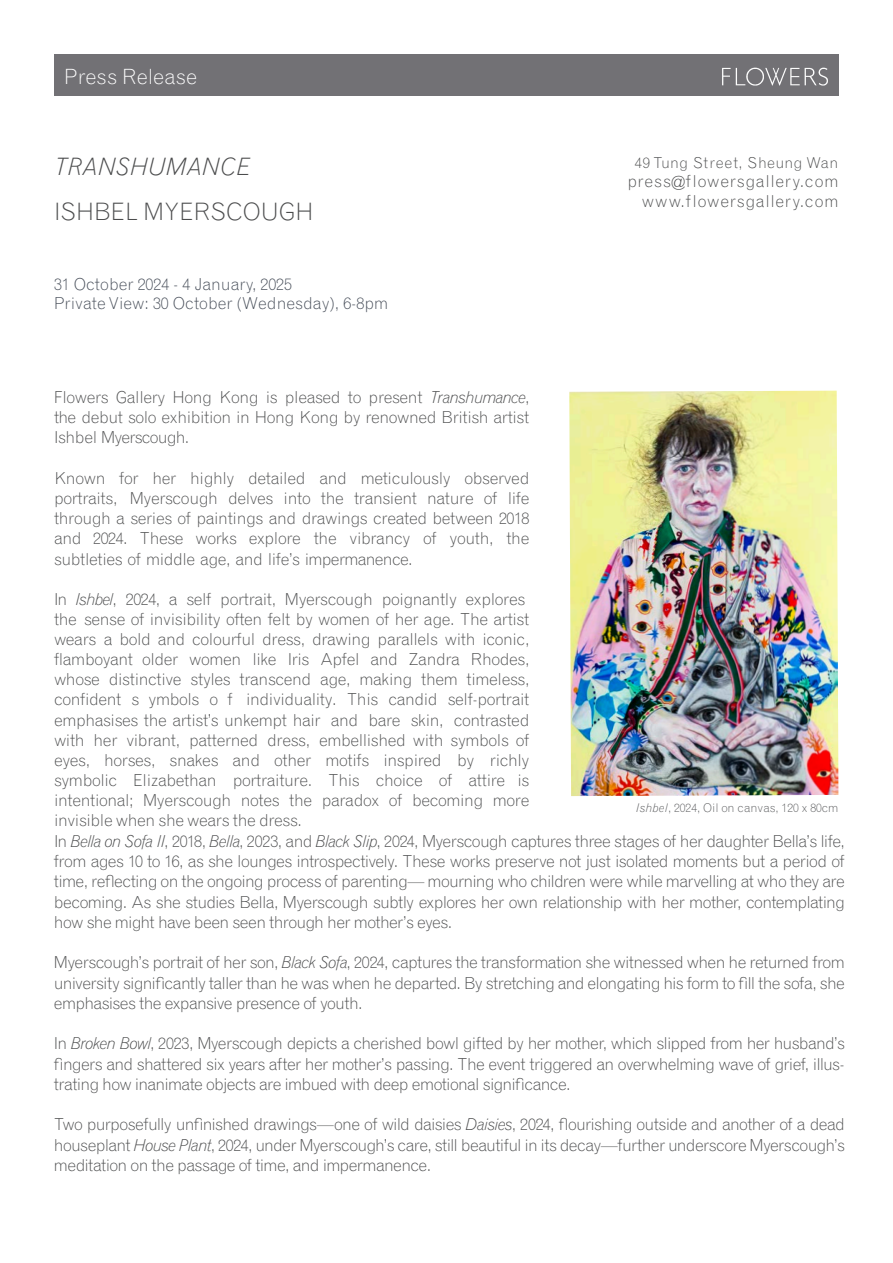
<style>
.page{position:relative;width:893px;height:1263px;background:#fff}
.page>*{position:absolute;margin:0;border:0;box-sizing:border-box;transform-origin:0 0}
.t1{font:300 24px/45px "Grotesque MT Std";color:#4b4c4d}
.t2{font:300 21px "Grotesque MT Std";color:#fff}
.t3{font:300 16.5px/20.2px "Grotesque MT Std";letter-spacing:-.025em;color:#4b4c4d;text-align:justify}
.t4{font:300 16.5px/19.8px "Grotesque MT Std";color:#434a55}
.t5{font:300 16.5px "Grotesque MT Std";letter-spacing:.045em;color:#4b4c4d}
.t6{font:300 15px "Grotesque MT Std";letter-spacing:.035em;color:#4b4c4d}
.t7{font:300 12px "Grotesque MT Std";color:#57585a}
.s1{font-style:italic}
</style>
<div class="page">
<div style="left:54px;top:54px;width:785px;height:42px;background:#727175"></div>
<img style="left:722px;top:67px;width:106px;height:18px">
<img style="left:569px;top:391px;width:269px;height:405px">
<p class="t2" style="left:64px;top:63px;width:135px">Press Release</p>
<p class="t1" style="left:54px;top:144px;width:261px"><span class="s1">TRANSHUMANCE<br></span>ISHBEL MYERSCOUGH</p>
<p class="t4" style="left:54px;top:274px;width:336px">31 October 2024 - 4 January, 2025<br>Private View: 30 October (Wednesday), 6-8pm</p>
<p class="t6" style="left:635px;top:154px;width:205px">49 Tung Street, Sheung Wan</p>
<p class="t5" style="left:628px;top:172px;width:212px">press@flowersgallery.com</p>
<p class="t5" style="left:642px;top:191px;width:198px">www.flowersgallery.com</p>
<p class="t3" style="left:54px;top:386px;width:477px">Flowers Gallery Hong Kong is pleased to present <span class="s1">Transhumance</span>, the debut solo exhibition in Hong Kong by renowned British artist Ishbel Myerscough.</p>
<p class="t3" style="left:54px;top:467px;width:477px">Known for her highly detailed and meticulously observed portraits, Myerscough delves into the transient nature of life through a series of paintings and drawings created between 2018 and 2024. These works explore the vibrancy of youth, the subtleties of middle age, and life’s impermanence.</p>
<p class="t3" style="left:54px;top:589px;width:477px;text-align:left">In <span class="s1">Ishbel</span>, 2024, a self portrait, Myerscough poignantly explores the sense of invisibility often felt by women of her age. The artist wears a bold and colourful dress, drawing parallels with iconic, flamboyant older women like Iris Apfel and Zandra Rhodes, whose distinctive styles transcend age, making them timeless, confident s ymbols o f individuality. This candid self-portrait emphasises the artist’s unkempt hair and bare skin, contrasted with her vibrant, patterned dress, embellished with symbols of eyes, horses, snakes and other motifs inspired by richly symbolic Elizabethan portraiture. This choice of attire is intentional; Myerscough notes the paradox of becoming more invisible when she wears the dress.</p>
<p class="t3" style="left:54px;top:831px;width:792px">In <span class="s1">Bella on Sofa II</span>, 2018, <span class="s1">Bella</span>, 2023, and <span class="s1">Black Slip</span>, 2024, Myerscough captures three stages of her daughter Bella’s life, from ages 10 to 16, as she lounges introspectively. These works preserve not just isolated moments but a period of time, reflecting on the ongoing process of parenting— mourning who children were while marvelling at who they are becoming. As she studies Bella, Myerscough subtly explores her own relationship with her mother, contemplating how she might have been seen through her mother’s eyes.</p>
<p class="t3" style="left:54px;top:952px;width:792px">Myerscough’s portrait of her son, <span class="s1">Black Sofa</span>, 2024, captures the transformation she witnessed when he returned from university significantly taller than he was when he departed. By stretching and elongating his form to fill the sofa, she emphasises the expansive presence of youth.</p>
<p class="t3" style="left:54px;top:1033px;width:792px">In <span class="s1">Broken Bowl</span>, 2023, Myerscough depicts a cherished bowl gifted by her mother, which slipped from her husband’s fingers and shattered six years after her mother’s passing. The event triggered an overwhelming wave of grief, illus&shy;trating how inanimate objects are imbued with deep emotional significance.</p>
<p class="t3" style="left:54px;top:1114px;width:792px">Two purposefully unfinished drawings—one of wild daisies <span class="s1">Daisies</span>, 2024, flourishing outside and another of a dead houseplant <span class="s1">House Plant</span>, 2024, under Myerscough’s care, still beautiful in its decay—further underscore Myerscough’s meditation on the passage of time, and impermanence.</p>
<p class="t7" style="left:636px;top:801px;width:204px"><span class="s1">Ishbel</span>, 2024, Oil on canvas, 120 x 80cm</p>
</div>
